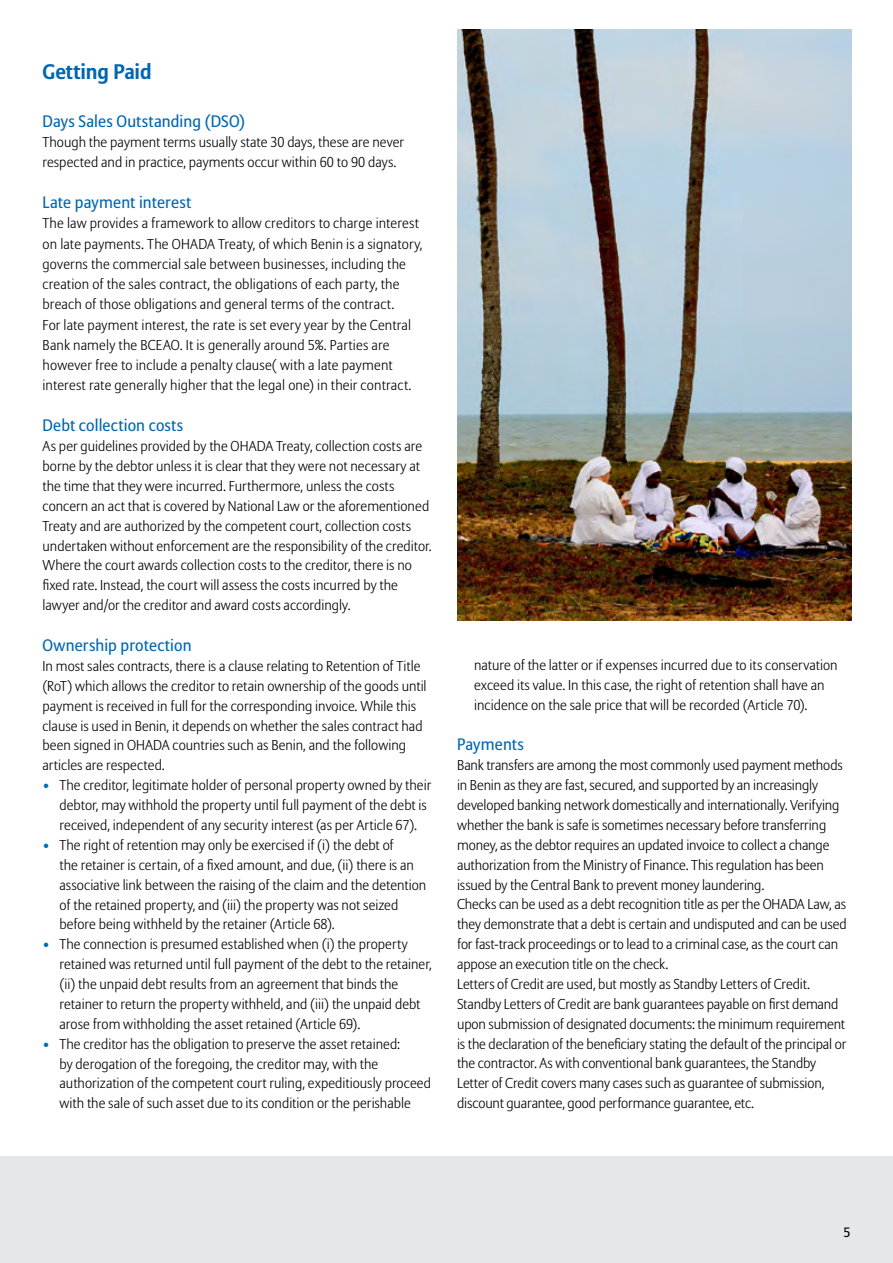
<style>
.page{position:relative;width:893px;height:1263px;background:#fff}
.page>*{position:absolute;margin:0;border:0;box-sizing:border-box;transform-origin:0 0}
.t1{font:700 21px "Allianz Sans";letter-spacing:-.005em;color:#0067b1}
.t2{font:16.5px "Allianz Sans";letter-spacing:.01em;color:#0067b1}
.t3{font:300 14.25px/20px "Allianz Sans";color:#000}
.t4{font:13.5px "Allianz Sans";color:#000}
.s1{color:#006db8}
</style>
<div class="page">
<div style="left:0;top:1156px;width:893px;height:107px;background:#e6e7e8"></div>
<img style="left:457px;top:30px;width:394px;height:590px">
<h1 class="t1" style="left:43px;top:58px;width:111px">Getting Paid</h1>
<p class="t2" style="left:43px;top:111px;width:204px">Days Sales Outstanding (DSO)</p>
<p class="t3" style="left:43px;top:133px;width:363px">Though the payment terms usually state 30 days, these are never respected and in practice, payments occur within 60 to 90 days.</p>
<p class="t2" style="left:43px;top:192px;width:150px">Late payment interest</p>
<p class="t3" style="left:43px;top:214px;width:382px">The law provides a framework to allow creditors to charge interest on late payments. The OHADA Treaty, of which Benin is a signatory, governs the commercial sale between businesses, including the creation of the sales contract, the obligations of each party, the breach of those obligations and general terms of the contract.<br>For late payment interest, the rate is set every year by the Central Bank namely the BCEAO. It is generally around 5%. Parties are however free to include a penalty clause( with a late payment interest rate generally higher that the legal one) in their contract.</p>
<p class="t2" style="left:43px;top:416px;width:142px">Debt collection costs</p>
<p class="t3" style="left:43px;top:437px;width:391px">As per guidelines provided by the OHADA Treaty, collection costs are borne by the debtor unless it is clear that they were not necessary at the time that they were incurred. Furthermore, unless the costs concern an act that is covered by National Law or the aforementioned Treaty and are authorized by the competent court, collection costs undertaken without enforcement are the responsibility of the creditor.<br>Where the court awards collection costs to the creditor, there is no fixed rate. Instead, the court will assess the costs incurred by the lawyer and/or the creditor and award costs accordingly.</p>
<p class="t2" style="left:43px;top:635px;width:150px">Ownership protection</p>
<p class="t3" style="left:43px;top:657px;width:386px">In most sales contracts, there is a clause relating to Retention of Title (RoT) which allows the creditor to retain ownership of the goods until payment is received in full for the corresponding invoice. While this clause is used in Benin, it depends on whether the sales contract had been signed in OHADA countries such as Benin, and the following articles are respected.</p>
<p class="t3" style="left:60px;top:776px;width:373px;text-indent:-17px"><span class="s1">•</span> The creditor, legitimate holder of personal property owned by their debtor, may withhold the property until full payment of the debt is received, independent of any security interest (as per Article 67).</p>
<p class="t3" style="left:60px;top:835px;width:368px;text-indent:-17px"><span class="s1">•</span> The right of retention may only be exercised if (i) the debt of<br>the retainer is certain, of a fixed amount, and due, (ii) there is an associative link between the raising of the claim and the detention of the retained property, and (iii) the property was not seized before being withheld by the retainer (Article 68).</p>
<p class="t3" style="left:60px;top:935px;width:374px;text-indent:-17px"><span class="s1">•</span> The connection is presumed established when (i) the property retained was returned until full payment of the debt to the retainer, (ii) the unpaid debt results from an agreement that binds the retainer to return the property withheld, and (iii) the unpaid debt arose from withholding the asset retained (Article 69).</p>
<p class="t3" style="left:60px;top:1034px;width:373px;text-indent:-17px"><span class="s1">•</span> The creditor has the obligation to preserve the asset retained:<br>by derogation of the foregoing, the creditor may, with the authorization of the competent court ruling, expeditiously proceed with the sale of such asset due to its condition or the perishable</p>
<p class="t3" style="left:474px;top:655px;width:365px">nature of the latter or if expenses incurred due to its conservation exceed its value. In this case, the right of retention shall have an incidence on the sale price that will be recorded (Article 70).</p>
<p class="t2" style="left:457px;top:735px;width:68px">Payments</p>
<p class="t3" style="left:457px;top:756px;width:391px">Bank transfers are among the most commonly used payment methods in Benin as they are fast, secured, and supported by an increasingly developed banking network domestically and internationally. Verifying whether the bank is safe is sometimes necessary before transferring money, as the debtor requires an updated invoice to collect a change authorization from the Ministry of Finance. This regulation has been issued by the Central Bank to prevent money laundering.<br>Checks can be used as a debt recognition title as per the OHADA Law, as they demonstrate that a debt is certain and undisputed and can be used for fast-track proceedings or to lead to a criminal case, as the court can appose an execution title on the check.<br>Letters of Credit are used, but mostly as Standby Letters of Credit.<br>Standby Letters of Credit are bank guarantees payable on first demand upon submission of designated documents: the minimum requirement is the declaration of the beneficiary stating the default of the principal or the contractor. As with conventional bank guarantees, the Standby Letter of Credit covers many cases such as guarantee of submission, discount guarantee, good performance guarantee, etc.</p>
<p class="t4" style="left:843px;top:1224px;width:9px">5</p>
</div>
